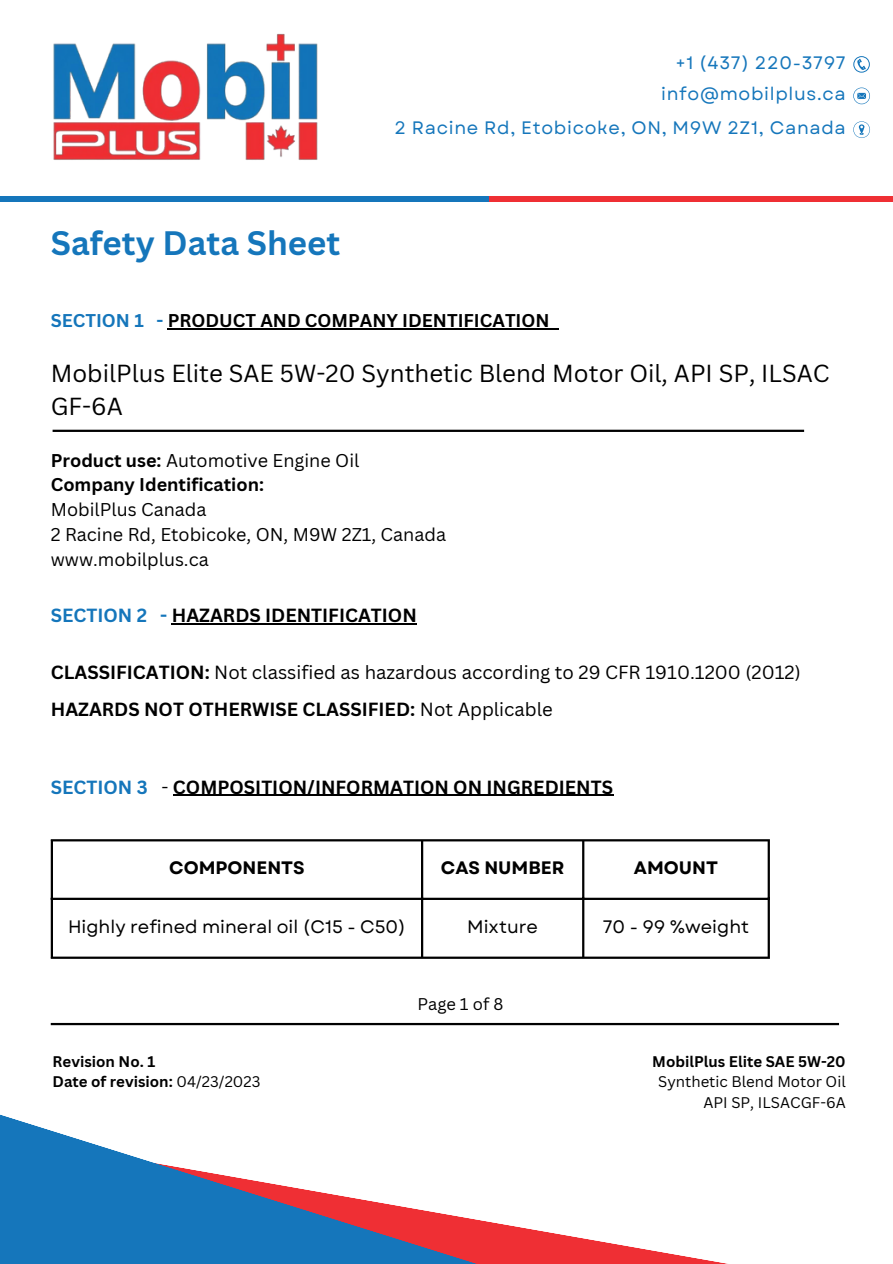
<style>
.page{position:relative;width:893px;height:1264px;background:#fff}
.page>*{position:absolute;margin:0;border:0;box-sizing:border-box;transform-origin:0 0}
.t1{font:700 33px "Canva Sans";color:#1576bb}
.t2{font:24px/32.7px "Canva Sans";color:#000}
.t3{font:18.6px/37px "Canva Sans";color:#000}
.t4{font:700 18.6px "Canva Sans";color:#000}
.t5{font:18px/24.8px "Canva Sans";color:#000}
.t6{font:18px "Garet";letter-spacing:.04em;color:#1576bb}
.t7{font:18px "Garet";color:#000}
.t8{font:700 18px "Canva Sans";color:#000}
.t9{font:700 18px "Garet";color:#000}
.t10{font:16.5px "Canva Sans";color:#000}
.t11{font:700 15px "Canva Sans";color:#000}
.t12{font:15px "Canva Sans";color:#000}
.s1{color:#1576bb}
.s2{font-weight:700}
.s3{font-weight:400}
</style>
<div class="page">
<svg style="left:853px;top:56px;width:16px;height:17px"></svg>
<svg style="left:853px;top:88px;width:16px;height:16px"></svg>
<svg style="left:853px;top:121px;width:16px;height:17px"></svg>
<div style="left:0;top:196px;width:489px;height:6px;background:#1576bb"></div>
<div style="left:489px;top:196px;width:403px;height:6px;background:#ef2f34"></div>
<svg style="left:542px;top:1231px;width:180px;height:32px"></svg>
<svg style="left:0;top:1114px;width:542px;height:149px"></svg>
<img style="left:53px;top:33px;width:265px;height:127px">
<hr style="left:168px;top:328px;width:382px;height:1px;background:#000">
<hr style="left:53px;top:429px;width:751px;height:3px;background:#000">
<hr style="left:51px;top:841px;width:2px;height:115px;background:#000">
<hr style="left:421px;top:841px;width:2px;height:115px;background:#000">
<hr style="left:582px;top:841px;width:2px;height:115px;background:#000">
<hr style="left:767px;top:841px;width:2px;height:115px;background:#000">
<hr style="left:51px;top:839px;width:718px;height:2px;background:#000">
<hr style="left:51px;top:897px;width:718px;height:3px;background:#000">
<hr style="left:51px;top:956px;width:718px;height:2px;background:#000">
<hr style="left:172px;top:623px;width:245px;height:1px;background:#000">
<hr style="left:173px;top:794px;width:440px;height:2px;background:#000">
<hr style="left:51px;top:1022px;width:788px;height:3px;background:#000">
<h5 class="t1" style="left:51px;top:220px;width:291px">Safety Data Sheet</h5>
<h3 class="t6" style="left:675px;top:50px;width:172px">+1 (437) 220-3797</h3>
<h5 class="t6" style="left:661px;top:81px;width:186px">info@mobilplus.ca</h5>
<h4 class="t6" style="left:394px;top:115px;width:453px">2 Racine Rd, Etobicoke, ON, M9W 2Z1, Canada</h4>
<p class="t8" style="left:51px;top:308px;width:500px"><span class="s1">SECTION 1 -</span> PRODUCT AND COMPANY IDENTIFICATION</p>
<h5 class="t2" style="left:51px;top:356px;width:780px">MobilPlus Elite SAE 5W-20 Synthetic Blend Motor Oil, API SP, ILSAC<br>GF-6A</h5>
<p class="t5" style="left:51px;top:447px;width:397px"><span class="s2">Product use:</span> Automotive Engine Oil<br><span class="s2">Company Identification:<br></span>MobilPlus Canada<br>2 Racine Rd, Etobicoke, ON, M9W 2Z1, Canada www.mobilplus.ca</p>
<p class="t4" style="left:51px;top:602px;width:367px"><span class="s1">SECTION 2 -</span> HAZARDS IDENTIFICATION</p>
<p class="t3" style="left:51px;top:653px;width:751px"><span class="s2">CLASSIFICATION:</span> Not classified as hazardous according to 29 CFR 1910.1200 (2012)<br><span class="s2">HAZARDS NOT OTHERWISE CLASSIFIED:</span> Not Applicable</p>
<p class="t4" style="left:51px;top:773px;width:563px"><span class="s1">SECTION 3</span> <span class="s3">-</span> COMPOSITION/INFORMATION ON INGREDIENTS</p>
<h5 class="t9" style="left:169px;top:854px;width:137px">COMPONENTS</h5>
<p class="t9" style="left:441px;top:854px;width:125px">CAS NUMBER</p>
<h1 class="t9" style="left:634px;top:854px;width:86px">AMOUNT</h1>
<h3 class="t7" style="left:68px;top:913px;width:339px">Highly refined mineral oil (C15 - C50)</h3>
<h2 class="t7" style="left:467px;top:913px;width:72px">Mixture</h2>
<h5 class="t7" style="left:602px;top:913px;width:148px">70 - 99 %weight</h5>
<p class="t11" style="left:53px;top:1051px;width:104px">Revision No. 1</p>
<p class="t11" style="left:53px;top:1071px;width:209px">Date of revision: <span class="s3">04/23/2023</span></p>
<p class="t10" style="left:417px;top:991px;width:87px">Page 1 of 8</p>
<p class="t11" style="left:652px;top:1051px;width:195px">MobilPlus Elite SAE 5W-20</p>
<p class="t12" style="left:658px;top:1071px;width:189px">Synthetic Blend Motor Oil</p>
<p class="t12" style="left:703px;top:1091px;width:144px">API SP, ILSACGF-6A</p>
</div>
